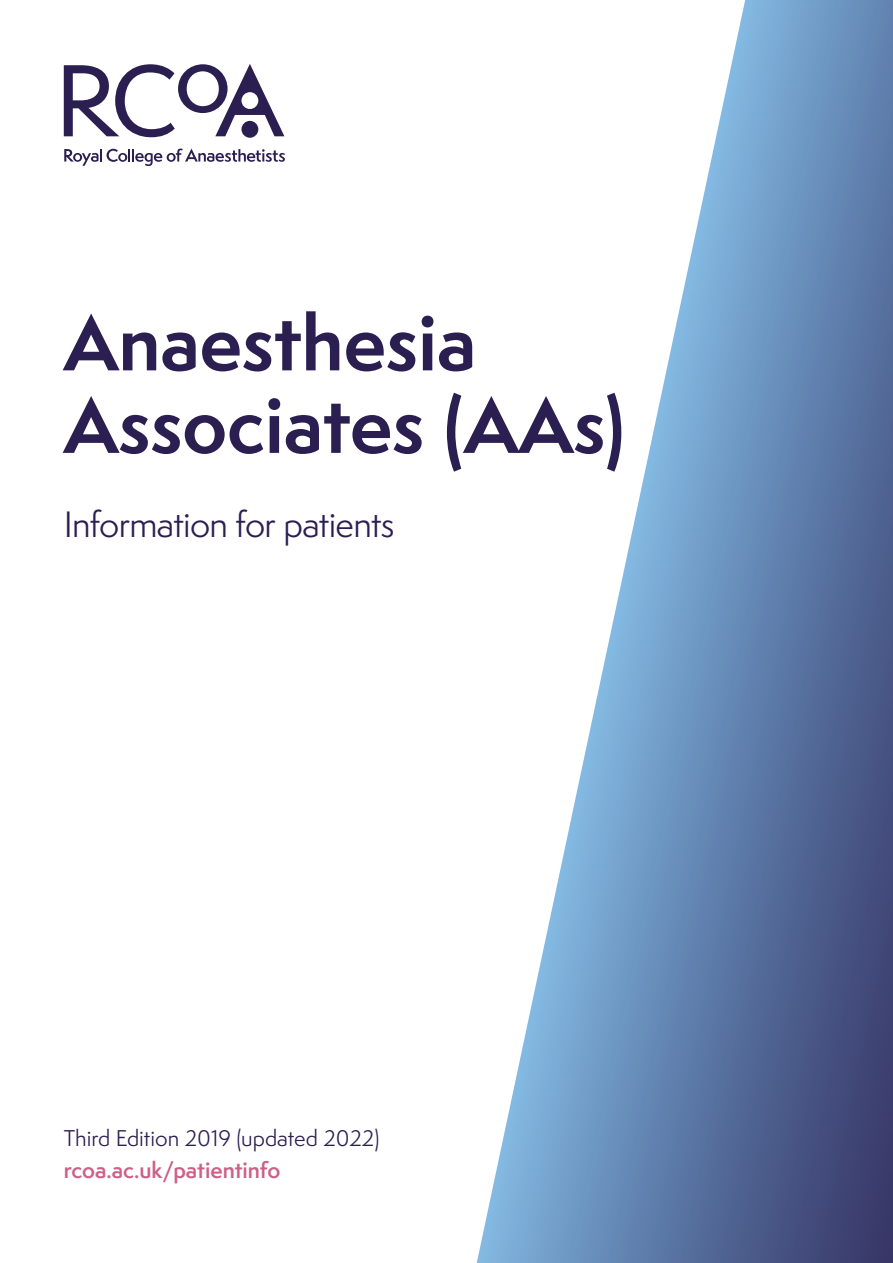
<style>
.page{position:relative;width:893px;height:1263px;background:#fff}
.page>*{position:absolute;margin:0;border:0;box-sizing:border-box;transform-origin:0 0}
.t1{font:700 72px/82.5px "Semplicita Pro";color:#2b1f51}
.t2{font:33.75px "Semplicita Pro";letter-spacing:-.02em;color:#2b1f51}
.t3{font:21px "Semplicita Pro";color:#2b1f51}
.t4{font:600 21px "Semplicita Pro";color:#cd6084}
</style>
<div class="page">
<svg style="left:477px;top:0;width:416px;height:1263px"></svg>
<svg style="left:64px;top:149px;width:221px;height:17px"></svg>
<svg style="left:64px;top:64px;width:220px;height:73px"></svg>
<h1 class="t1" style="left:64px;top:301px;width:563px">Anaesthesia<br>Associates (AAs)</h1>
<h2 class="t2" style="left:64px;top:500px;width:332px">Information for patients</h2>
<p class="t3" style="left:64px;top:1124px;width:317px">Third Edition 2019 (updated 2022)</p>
<p class="t4" style="left:64px;top:1155px;width:218px">rcoa.ac.uk/patientinfo</p>
</div>
